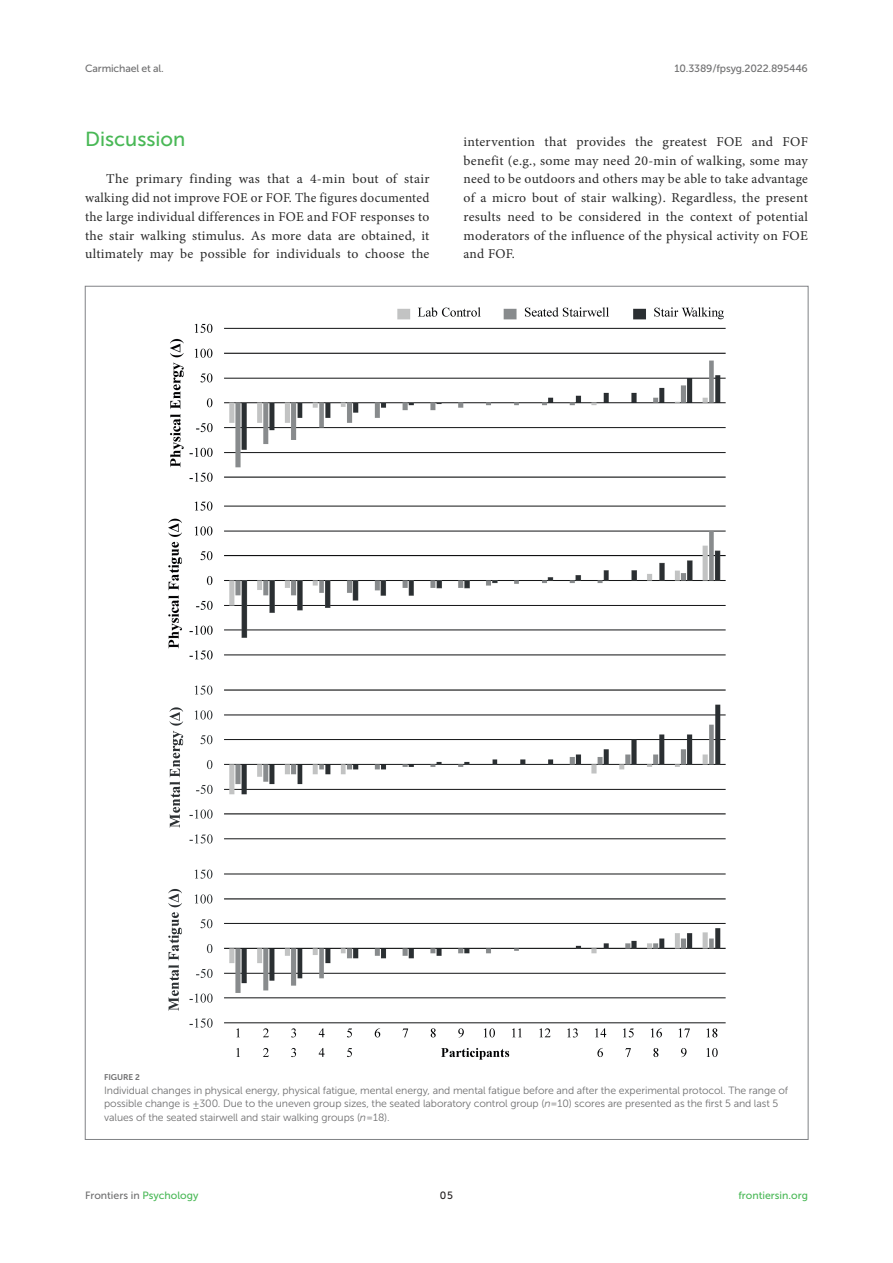
<style>
.page{position:relative;width:893px;height:1263px;background:#fff}
.page>*{position:absolute;margin:0;border:0;box-sizing:border-box;transform-origin:0 0}
.HEAD_1{font:20.25px "Museo Sans 500";color:#49b856}
.TEXT_FLUSH{font:13.5px/18.8px "Minion Pro";letter-spacing:.02em;color:#292929;text-align:justify}
.FIG_LEG{font:10.5px/13.5px "Museo Sans 300";letter-spacing:-.01em;color:#6f6f70}
.t1{font:10.5px "Museo Sans 500";letter-spacing:-.015em;color:#6f6f70}
.t2{font:10.5px "Museo Sans 500";color:#49b856}
.t3{font:10.5px "Museo Sans 500";color:#231f20}
.FIG_HD{font:8.25px "Museo Sans 700";letter-spacing:-.01em;color:#6f6f70}
.s1{font-style:italic}
.s2{color:#49b856}
</style>
<div class="page">
<img style="left:168px;top:307px;width:558px;height:753px">
<p class="t1" style="left:85px;top:63px;width:80px">Carmichael et al.</p>
<p class="t1" style="left:675px;top:63px;width:135px">10.3389/fpsyg.2022.895446</p>
<p class="HEAD_1" style="left:85px;top:128px;width:102px">Discussion</p>
<p class="TEXT_FLUSH" style="left:85px;top:170px;width:346px;text-indent:21px">The primary finding was that a 4-min bout of stair walking did not improve FOE or FOF. The figures documented the large individual differences in FOE and FOF responses to the stair walking stimulus. As more data are obtained, it ultimately may be possible for individuals to choose the</p>
<p class="TEXT_FLUSH" style="left:463px;top:132px;width:346px">intervention that provides the greatest FOE and FOF benefit (e.g., some may need 20-min of walking, some may need to be outdoors and others may be able to take advantage of a micro bout of stair walking). Regardless, the present results need to be considered in the context of potential moderators of the influence of the physical activity on FOE and FOF.</p>
<p class="FIG_HD" style="left:104px;top:1072px;width:37px">FIGURE 2</p>
<p class="FIG_LEG" style="left:104px;top:1083px;width:686px">Individual changes in physical energy, physical fatigue, mental energy, and mental fatigue before and after the experimental protocol. The range of possible change is ±300. Due to the uneven group sizes, the seated laboratory control group (<span class="s1">n</span> = 10) scores are presented as the first 5 and last 5 values of the seated stairwell and stair walking groups (<span class="s1">n</span> = 18).</p>
<p class="t1" style="left:85px;top:1190px;width:115px">Frontiers in <span class="s2">Psychology</span></p>
<p class="t3" style="left:440px;top:1190px;width:14px">05</p>
<p class="t2" style="left:738px;top:1190px;width:71px">frontiersin.org</p>
</div>
